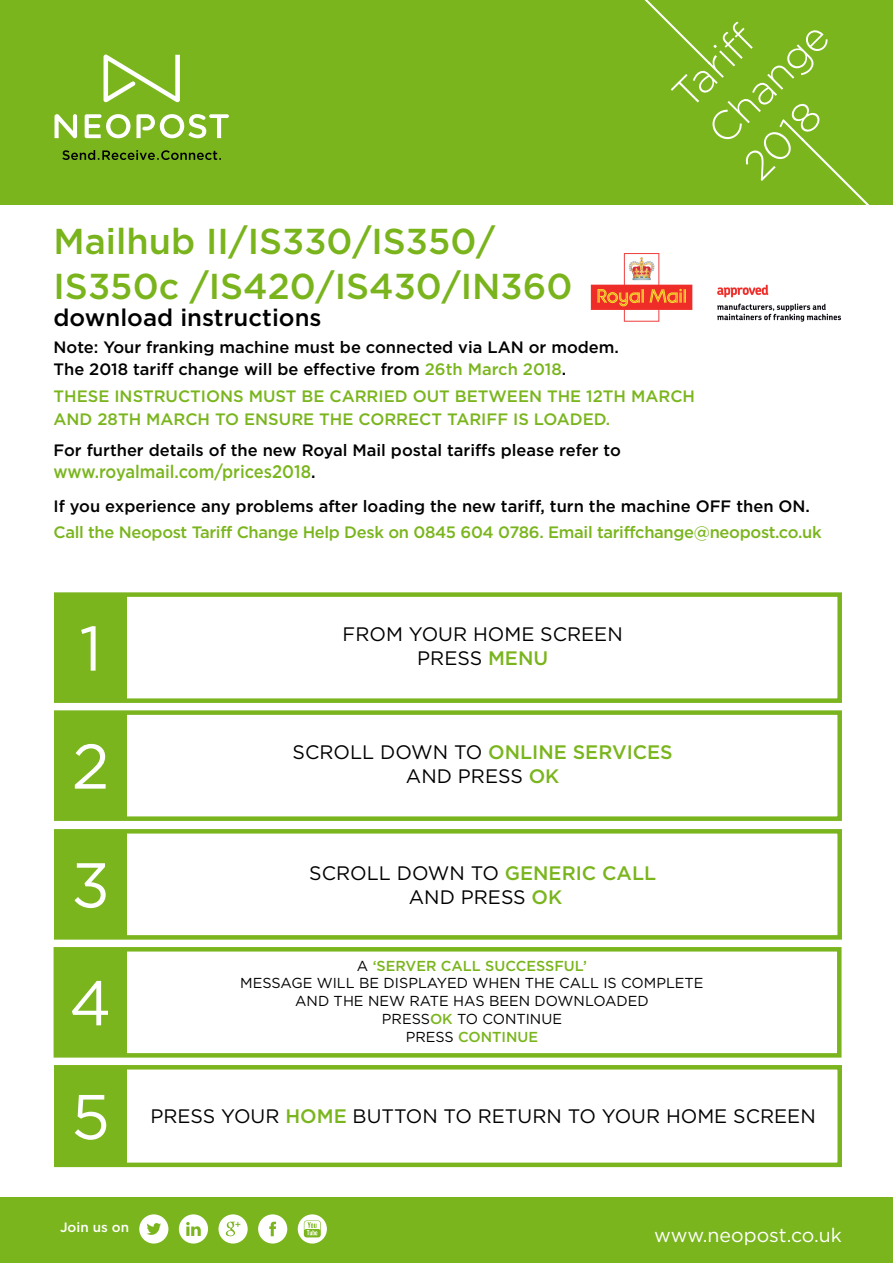
<style>
.page{position:relative;width:893px;height:1263px;background:#fff}
.page>*{position:absolute;margin:0;border:0;box-sizing:border-box;transform-origin:0 0}
.t1{font:63px "Gotham";color:#fff}
.t2{font:300 40.5px/50.4px "Gotham";color:#fff}
.t3{font:500 36px/45px "Gotham";color:#7ab41d}
.t4{font:500 24px "Gotham";color:#000}
.t5{font:19.5px/24px "Gotham";color:#000;text-align:center}
.t6{font:500 19.5px "Gotham";color:#7ab51d}
.t7{font:19.5px "Gotham";color:#fff}
.t8{font:500 18.15px "Gotham";color:#7ab51d;scale:.91 1}
.t9{font:500 16.5px/22.5px "Gotham";color:#000}
.t10{font:500 16.5px/22.5px "Gotham";color:#7ab51d}
.t11{font:500 16.5px "Gotham";letter-spacing:-.02em;color:#7ab51d}
.t12{font:14.4px/17.9px "Gotham";color:#000;text-align:center}
.t13{font:500 14.4px "Gotham";color:#7ab51d}
.t14{font:500 13.5px "Gotham";color:#fff}
.s1{color:#7ab51d}
.s2{color:#000}
.s3{font-weight:500;color:#7ab51d}
.s4{font-weight:400;color:#000}
</style>
<div class="page">
<img style="left:590px;top:253px;width:252px;height:69px">
<div style="left:0;top:0;width:893px;height:204px;background:#7ab51d"></div>
<svg style="left:801px;top:138px;width:68px;height:66px"></svg>
<svg style="left:644px;top:0;width:67px;height:65px"></svg>
<svg style="left:85px;top:114px;width:45px;height:24px"></svg>
<svg style="left:136px;top:114px;width:93px;height:24px"></svg>
<svg style="left:62px;top:150px;width:159px;height:10px"></svg>
<svg style="left:55px;top:114px;width:22px;height:24px"></svg>
<svg style="left:104px;top:55px;width:76px;height:47px"></svg>
<div style="left:54px;top:592px;width:788px;height:111px;border:4px solid #7ab51d"></div>
<div style="left:55px;top:593px;width:71px;height:109px;background:#7ab51d"></div>
<div style="left:54px;top:710px;width:788px;height:111px;border:4px solid #7ab51d"></div>
<div style="left:55px;top:711px;width:71px;height:109px;background:#7ab51d"></div>
<div style="left:54px;top:829px;width:788px;height:111px;border:4px solid #7ab51d"></div>
<div style="left:55px;top:830px;width:71px;height:108px;background:#7ab51d"></div>
<div style="left:54px;top:947px;width:787px;height:110px;border:4px solid #7ab51d"></div>
<div style="left:55px;top:948px;width:71px;height:108px;background:#7ab51d"></div>
<div style="left:54px;top:1065px;width:788px;height:102px;border:4px solid #7ab51d"></div>
<div style="left:56px;top:1068px;width:70px;height:99px;background:#7ab51d"></div>
<div style="left:0;top:1197px;width:893px;height:66px;background:#7ab51d"></div>
<svg style="left:258px;top:1214px;width:29px;height:29px"></svg>
<svg style="left:298px;top:1214px;width:29px;height:29px"></svg>
<svg style="left:218px;top:1214px;width:30px;height:29px"></svg>
<svg style="left:179px;top:1214px;width:29px;height:29px"></svg>
<svg style="left:139px;top:1214px;width:29px;height:29px"></svg>
<h3 class="t3" style="left:54px;top:218px;width:520px">Mailhub II/IS330/IS350/<br>IS350c /IS420/IS430/IN360</h3>
<h2 class="t2" style="left:661px;top:83px;width:153px;rotate:-45deg">Tariff<br>Change<br>2018</h2>
<h3 class="t4" style="left:54px;top:304px;width:269px">download instructions</h3>
<p class="t9" style="left:54px;top:335px;width:567px">Note: Your franking machine must be connected via LAN or modem.<br>The 2018 tariff change will be effective from <span class="s1">26th March 2018</span>.</p>
<p class="t10" style="left:54px;top:385px;width:643px">THESE INSTRUCTIONS MUST BE CARRIED OUT BETWEEN THE 12TH MARCH<br>AND 28TH MARCH TO ENSURE THE CORRECT TARIFF IS LOADED.</p>
<p class="t9" style="left:54px;top:438px;width:569px">For further details of the new Royal Mail postal tariffs please refer to</p>
<p class="t8" style="left:54px;top:461px;width:289px">www.royalmail.com/prices2018<span class="s2">.</span></p>
<p class="t9" style="left:54px;top:495px;width:758px">If you experience any problems after loading the new tariff, turn the machine OFF then ON.</p>
<p class="t11" style="left:54px;top:522px;width:769px">Call the Neopost Tariff Change Help Desk on 0845 604 0786. Email tariffchange@neopost.co.uk</p>
<h1 class="t1" style="left:79px;top:613px;width:24px">1</h1>
<h1 class="t1" style="left:72px;top:731px;width:39px">2</h1>
<h1 class="t1" style="left:71px;top:850px;width:40px">3</h1>
<h1 class="t1" style="left:69px;top:968px;width:44px">4</h1>
<h1 class="t1" style="left:71px;top:1082px;width:40px">5</h1>
<p class="t5" style="left:343px;top:622px;width:282px">FROM YOUR HOME SCREEN<br>PRESS <span class="s3">MENU</span></p>
<p class="t6" style="left:293px;top:741px;width:382px"><span class="s4">SCROLL DOWN TO</span> ONLINE SERVICES</p>
<p class="t5" style="left:406px;top:764px;width:155px">AND PRESS <span class="s3">OK</span></p>
<p class="t5" style="left:309px;top:860px;width:348px">SCROLL DOWN TO <span class="s3">GENERIC CALL</span></p>
<p class="t5" style="left:409px;top:884px;width:155px">AND PRESS <span class="s3">OK</span></p>
<p class="t12" style="left:240px;top:956px;width:465px">A <span class="s3">‘SERVER CALL SUCCESSFUL’<br></span>MESSAGE WILL BE DISPLAYED WHEN THE CALL IS COMPLETE AND THE NEW RATE HAS BEEN DOWNLOADED<br>PRESS<span class="s3">OK</span> TO CONTINUE</p>
<p class="t13" style="left:406px;top:1028px;width:134px"><span class="s4">PRESS</span> CONTINUE</p>
<p class="t5" style="left:150px;top:1104px;width:667px">PRESS YOUR <span class="s3">HOME</span> BUTTON TO RETURN TO YOUR HOME SCREEN</p>
<p class="t14" style="left:60px;top:1219px;width:71px">Join us on</p>
<p class="t7" style="left:654px;top:1224px;width:189px">www.neopost.co.uk</p>
</div>
